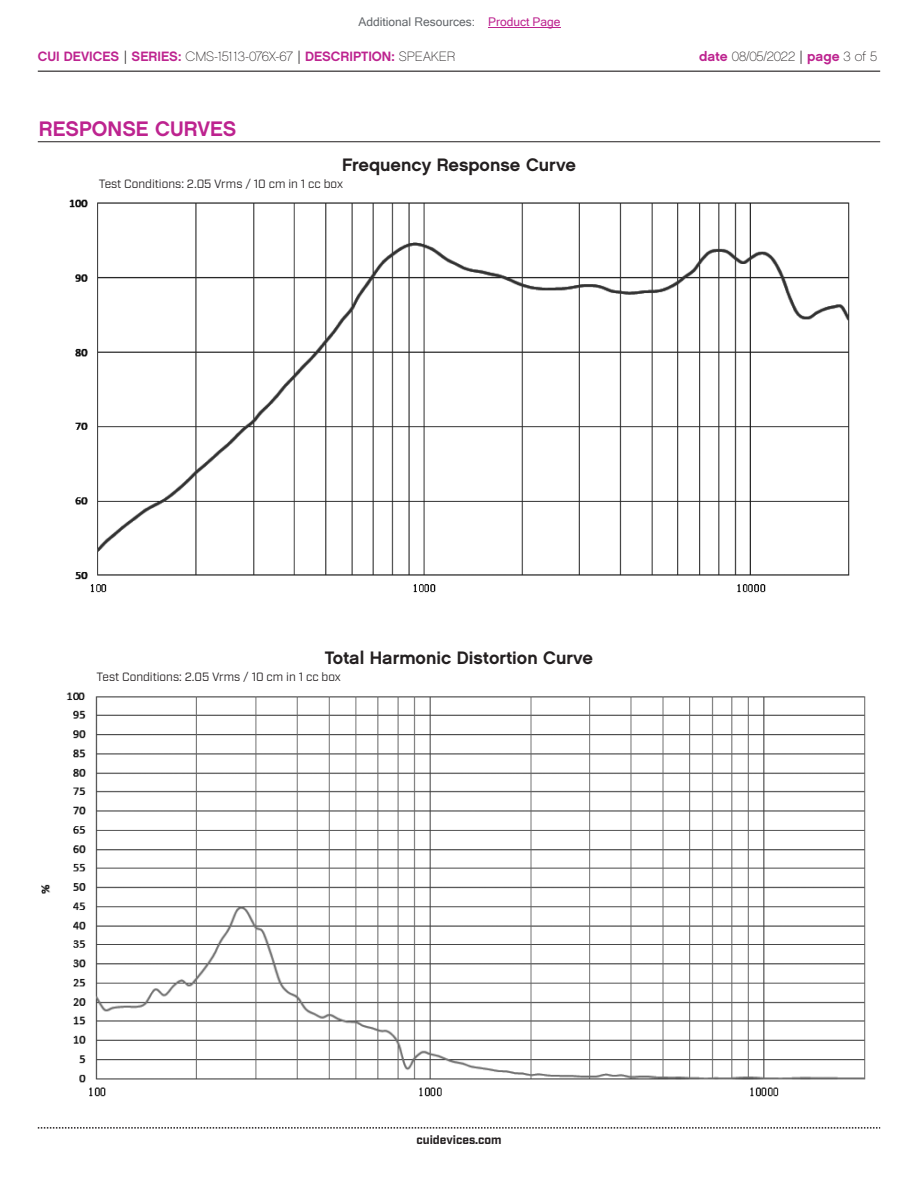
<style>
.page{position:relative;width:918px;height:1188px;background:#fff}
.page>*{position:absolute;margin:0;border:0;box-sizing:border-box;transform-origin:0 0}
.t1{font:21px "Chalet New York Nineteen Sixty";color:#bd238f}
.t2{font:18px "Chalet New York Nineteen Sixty";color:#231f20}
.t3{font:13.5px "Chalet New York Nineteen Sixty";color:#bd238f}
.t4{font:13.5px "Chalet Paris Nineteen Sixty";letter-spacing:-.005em;color:#231f20}
.t5{font:12px "Industry";color:#231f20}
.t6{font:12px "Microsoft Sans Serif";color:#63676b}
.t7{font:700 12px "Industry";color:#231f20}
.s1{color:#bd238f}
.s2{font-family:"Industry";color:#231f20}
.s3{font-family:"Chalet Paris Nineteen Sixty";color:#231f20}
.s4{font-family:"Chalet New York Nineteen Sixty";color:#bd238f}
.s5{font-family:"Industry"}
</style>
<div class="page">
<hr style="left:38px;top:71px;width:842px;height:1px;background:#231f20">
<svg style="left:38px;top:1127px;width:842px;height:2px"></svg>
<img style="left:69px;top:199px;width:781px;height:394px">
<hr style="left:38px;top:141px;width:842px;height:1px;background:#231f20">
<img style="left:41px;top:692px;width:825px;height:405px">
<hr style="left:488px;top:27px;width:73px;height:1px;background:#bd238f">
<p class="t6" style="left:358px;top:15px;width:204px">Additional Resources: <span class="s1">Product Page</span></p>
<p class="t3" style="left:38px;top:47px;width:419px">CUI DEVICES <span class="s2">|</span> SERIES: <span class="s3">CMS-15113-076X-67</span> <span class="s2">|</span> DESCRIPTION: <span class="s3">SPEAKER</span></p>
<p class="t4" style="left:699px;top:48px;width:179px"><span class="s4">date</span> 08/05/2022 <span class="s5">|</span> <span class="s4">page</span> 3 of 5</p>
<h1 class="t1" style="left:39px;top:115px;width:199px">RESPONSE CURVES</h1>
<h2 class="t2" style="left:342px;top:153px;width:235px">Frequency Response Curve</h2>
<p class="t5" style="left:99px;top:176px;width:246px">Test Conditions: 2.05 Vrms / 10 cm in 1 cc box</p>
<h2 class="t2" style="left:325px;top:646px;width:270px">Total Harmonic Distortion Curve</h2>
<p class="t5" style="left:97px;top:669px;width:246px">Test Conditions: 2.05 Vrms / 10 cm in 1 cc box</p>
<p class="t7" style="left:416px;top:1132px;width:87px">cuidevices.com</p>
</div>
